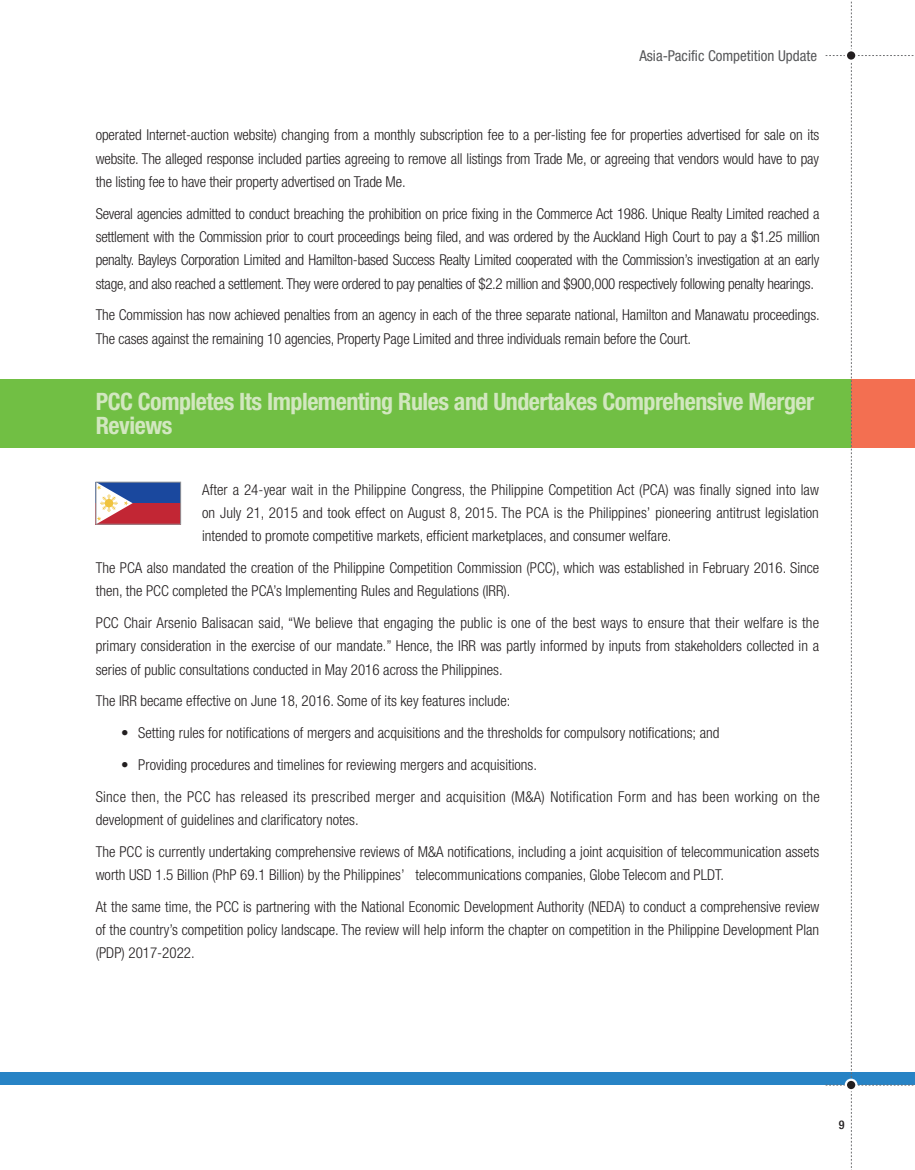
<style>
.page{position:relative;width:915px;height:1170px;background:#fff}
.page>*{position:absolute;margin:0;border:0;box-sizing:border-box;transform-origin:0 0}
.t1{font:700 condensed 24px/24px "Helvetica Neue";letter-spacing:-.02em;color:#d2e7c0}
.t2{font:300 condensed 15px/23.2px "Helvetica Neue";color:#231f20;text-align:justify}
.t3{font:300 condensed 15px/23.2px "Helvetica Neue";letter-spacing:.02em;color:#231f20}
.t4{font:condensed 15px "Helvetica Neue";color:#57585a}
.t5{font:500 condensed 12px "Helvetica Neue";color:#231f20}
</style>
<div class="page">
<div style="left:0;top:1071px;width:914px;height:13px;background:#2783c5"></div>
<div style="left:0;top:380px;width:914px;height:68px;background:#71bf44"></div>
<div style="left:96px;top:482px;width:85px;height:42px;background:#1a489e"></div>
<div style="left:96px;top:503px;width:85px;height:21px;background:#c22634"></div>
<svg style="left:98px;top:484px;width:34px;height:38px"></svg>
<div style="left:96px;top:482px;width:85px;height:42px;border:1px solid #939598"></div>
<svg style="left:825px;top:1px;width:89px;height:1167px"></svg>
<svg style="left:845px;top:50px;width:11px;height:11px"></svg>
<div style="left:844px;top:49px;width:13px;height:13px;border:2px solid #fff;border-radius:50%"></div>
<svg style="left:845px;top:1079px;width:11px;height:11px"></svg>
<div style="left:844px;top:1078px;width:13px;height:13px;border:2px solid #fff;border-radius:50%"></div>
<p class="t4" style="left:639px;top:47px;width:179px">Asia-Pacific Competition Update</p>
<p class="t2" style="left:96px;top:123px;width:725px">operated Internet-auction website) changing from a monthly subscription fee to a per-listing fee for properties advertised for sale on its website. The alleged response included parties agreeing to remove all listings from Trade Me, or agreeing that vendors would have to pay the listing fee to have their property advertised on Trade Me.</p>
<p class="t2" style="left:96px;top:202px;width:725px">Several agencies admitted to conduct breaching the prohibition on price fixing in the Commerce Act 1986. Unique Realty Limited reached a settlement with the Commission prior to court proceedings being filed, and was ordered by the Auckland High Court to pay a $1.25 million penalty. Bayleys Corporation Limited and Hamilton-based Success Realty Limited cooperated with the Commission’s investigation at an early stage, and also reached a settlement. They were ordered to pay penalties of $2.2 million and $900,000 respectively following penalty hearings.</p>
<p class="t2" style="left:96px;top:303px;width:725px">The Commission has now achieved penalties from an agency in each of the three separate national, Hamilton and Manawatu proceedings.<br>The cases against the remaining 10 agencies, Property Page Limited and three individuals remain before the Court.</p>
<p class="t1" style="left:96px;top:389px;width:719px">PCC Completes Its Implementing Rules and Undertakes Comprehensive Merger<br>Reviews</p>
<p class="t2" style="left:202px;top:477px;width:618px">After a 24-year wait in the Philippine Congress, the Philippine Competition Act (PCA) was finally signed into law on July 21, 2015 and took effect on August 8, 2015. The PCA is the Philippines’ pioneering antitrust legislation intended to promote competitive markets, efficient marketplaces, and consumer welfare.</p>
<p class="t2" style="left:96px;top:556px;width:724px">The PCA also mandated the creation of the Philippine Competition Commission (PCC), which was established in February 2016. Since then, the PCC completed the PCA’s Implementing Rules and Regulations (IRR).</p>
<p class="t2" style="left:96px;top:611px;width:724px">PCC Chair Arsenio Balisacan said, “We believe that engaging the public is one of the best ways to ensure that their welfare is the primary consideration in the exercise of our mandate.” Hence, the IRR was partly informed by inputs from stakeholders collected in a series of public consultations conducted in May 2016 across the Philippines.</p>
<p class="t2" style="left:96px;top:689px;width:416px">The IRR became effective on June 18, 2016. Some of its key features include:</p>
<p class="t2" style="left:121px;top:721px;width:599px">• Setting rules for notifications of mergers and acquisitions and the thresholds for compulsory notifications; and</p>
<p class="t2" style="left:121px;top:752px;width:417px">• Providing procedures and timelines for reviewing mergers and acquisitions.</p>
<p class="t3" style="left:96px;top:784px;width:725px">Since then, the PCC has released its prescribed merger and acquisition (M&amp;A) Notification Form and has been working on the development of guidelines and clarificatory notes.</p>
<p class="t2" style="left:96px;top:839px;width:724px">The PCC is currently undertaking comprehensive reviews of M&amp;A notifications, including a joint acquisition of telecommunication assets worth USD 1.5 Billion (PhP 69.1 Billion) by the Philippines’ telecommunications companies, Globe Telecom and PLDT.</p>
<p class="t2" style="left:96px;top:894px;width:724px">At the same time, the PCC is partnering with the National Economic Development Authority (NEDA) to conduct a comprehensive review of the country’s competition policy landscape. The review will help inform the chapter on competition in the Philippine Development Plan (PDP) 2017-2022.</p>
<p class="t5" style="left:838px;top:1117px;width:7px">9</p>
</div>
